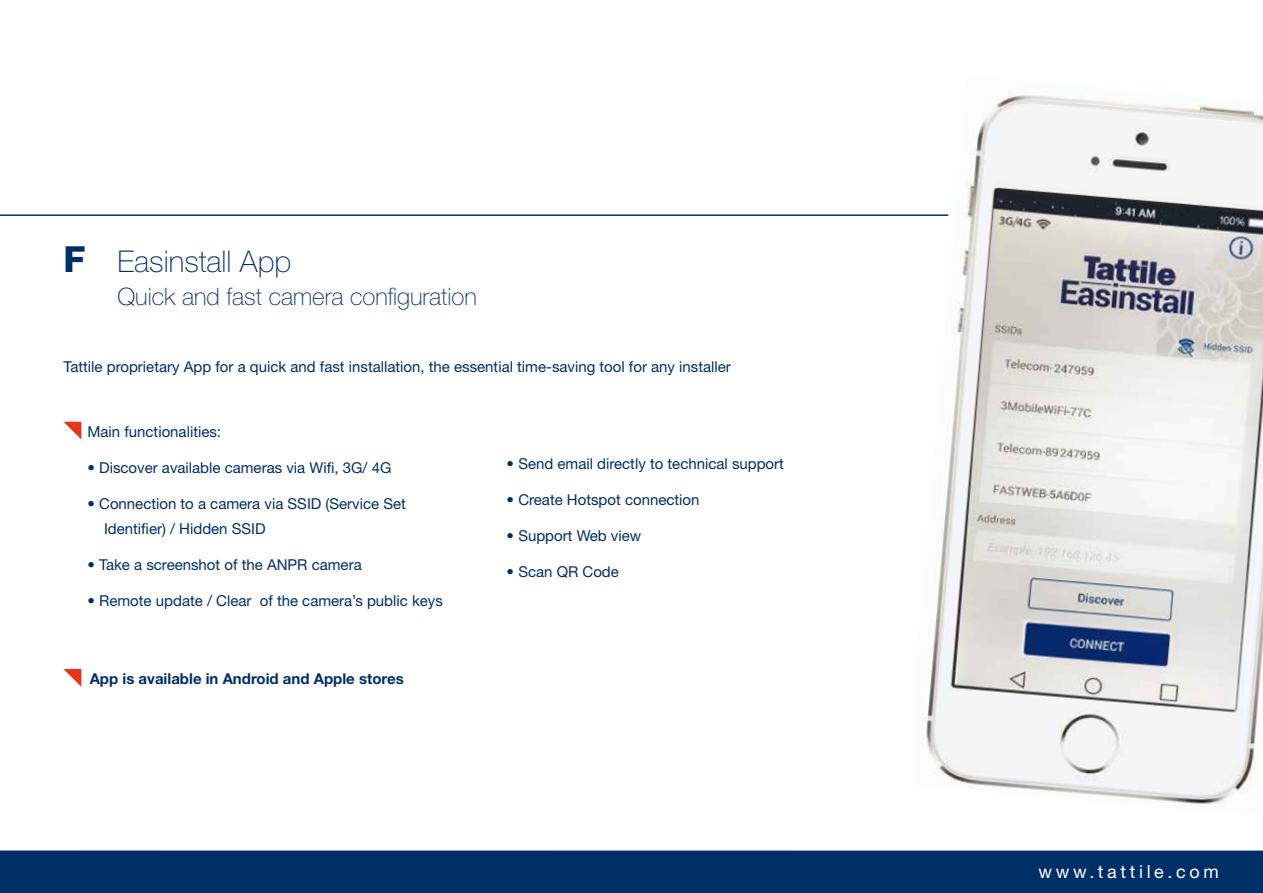
<style>
.page{position:relative;width:1263px;height:893px;background:#fff}
.page>*{position:absolute;margin:0;border:0;box-sizing:border-box;transform-origin:0 0}
.t1{font:100 30px "Helvetica Neue LT Std";color:#002e67}
.t2{font:100 24px "Helvetica Neue LT Std";color:#002e67}
.t3{font:18px "Helvetica Neue LT Std";letter-spacing:.2em;color:#fff}
.t4{font:15px/25.5px "Helvetica Neue LT Std";color:#002e67}
.t5{font:700 15px "Helvetica Neue LT Std";color:#002e67}
.s1{font-weight:800;font-size:36px}
</style>
<div class="page">
<div style="left:0;top:850px;width:1263px;height:43px;background:#002e67"></div>
<img style="left:922px;top:95px;width:341px;height:712px">
<svg style="left:64px;top:422px;width:17px;height:17px"></svg>
<svg style="left:64px;top:669px;width:17px;height:18px"></svg>
<hr style="left:0;top:214px;width:948px;height:2px;background:#002e67">
<h1 class="t1" style="left:64px;top:244px;width:229px"><span class="s1">F</span> Easinstall App</h1>
<h2 class="t2" style="left:118px;top:282px;width:361px">Quick and fast camera configuration</h2>
<p class="t4" style="left:64px;top:354px;width:669px">Tattile proprietary App for a quick and fast installation, the essential time-saving tool for any installer</p>
<p class="t4" style="left:87px;top:418px;width:135px">Main functionalities:</p>
<p class="t4" style="left:87px;top:454px;width:305px">• Discover available cameras via Wifi, 3G/ 4G</p>
<p class="t4" style="left:104px;top:490px;width:303px;text-indent:-16px">• Connection to a camera via SSID (Service Set<br>Identifier) / Hidden SSID</p>
<p class="t4" style="left:87px;top:552px;width:276px">• Take a screenshot of the ANPR camera</p>
<p class="t4" style="left:87px;top:588px;width:357px">• Remote update / Clear of the camera’s public keys</p>
<p class="t5" style="left:90px;top:669px;width:316px">App is available in Android and Apple stores</p>
<p class="t4" style="left:507px;top:451px;width:279px">• Send email directly to technical support</p>
<p class="t4" style="left:507px;top:487px;width:194px">• Create Hotspot connection</p>
<p class="t4" style="left:507px;top:523px;width:136px">• Support Web view</p>
<p class="t4" style="left:507px;top:559px;width:114px">• Scan QR Code</p>
<p class="t3" style="left:1039px;top:861px;width:182px">www.tattile.com</p>
</div>
